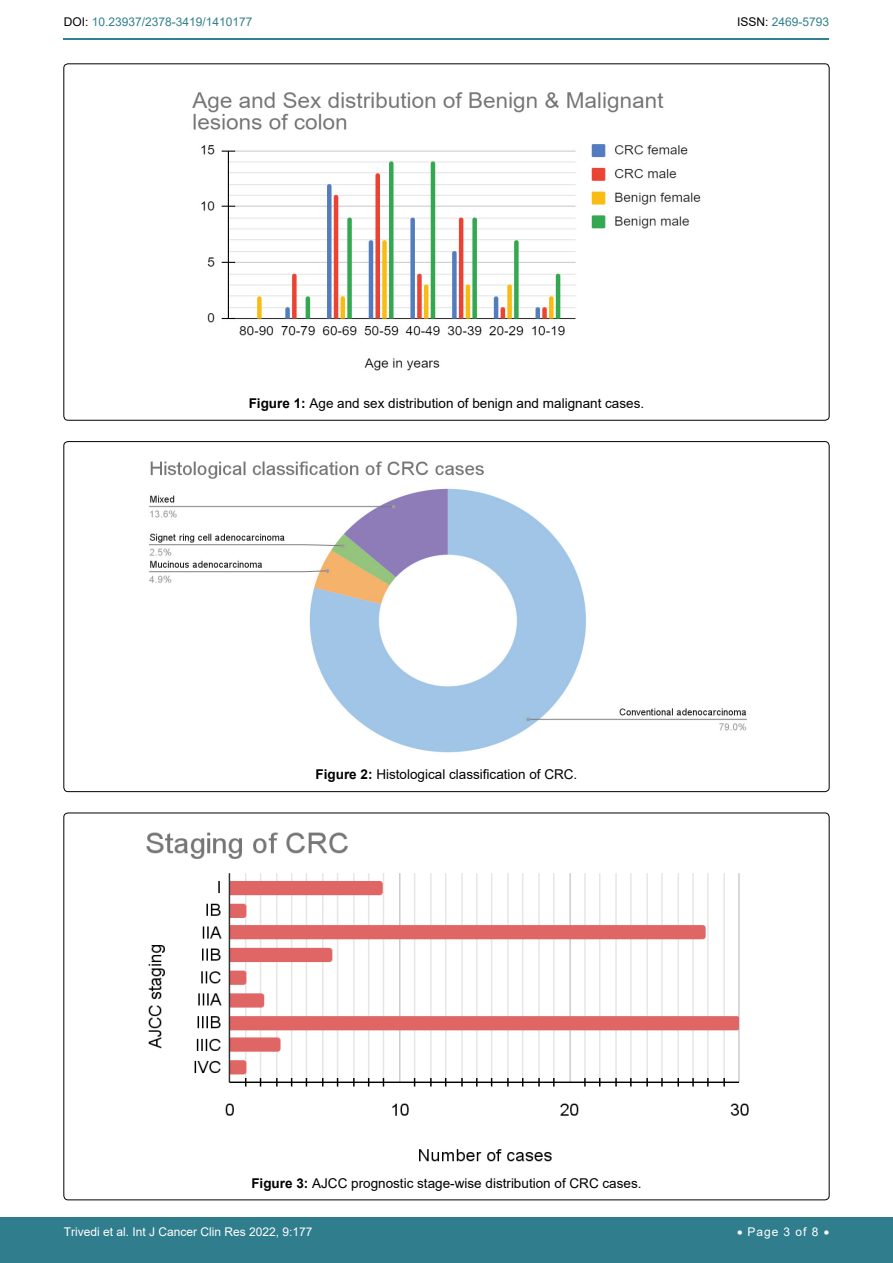
<style>
.page{position:relative;width:893px;height:1263px;background:#fff}
.page>*{position:absolute;margin:0;border:0;box-sizing:border-box;transform-origin:0 0}
.t1{font:13.5px "Arial";color:#000}
.t2{font:12px "Arial";color:#fff}
.t3{font:12px "Arial";color:#30808d}
.s1{color:#000}
.s2{font-weight:700}
</style>
<div class="page">
<div style="left:0;top:1217px;width:893px;height:46px;background:#307d8d"></div>
<hr style="left:64px;top:38px;width:765px;height:2px;background:#30808d">
<img style="left:192px;top:92px;width:509px;height:279px">
<img style="left:148px;top:461px;width:599px;height:292px">
<img style="left:146px;top:832px;width:603px;height:330px">
<p class="t3" style="left:64px;top:14px;width:190px"><span class="s1">DOI:</span> 10.23937/2378-3419/1410177</p>
<p class="t3" style="left:737px;top:14px;width:94px"><span class="s1">ISSN:</span> 2469-5793</p>
<p class="t1" style="left:249px;top:394px;width:397px"><span class="s2">Figure 1:</span> Age and sex distribution of benign and malignant cases.</p>
<p class="t1" style="left:316px;top:765px;width:263px"><span class="s2">Figure 2:</span> Histological classification of CRC.</p>
<p class="t1" style="left:251px;top:1174px;width:392px"><span class="s2">Figure 3:</span> AJCC prognostic stage-wise distribution of CRC cases.</p>
<p class="t2" style="left:64px;top:1223px;width:250px">Trivedi et al. Int J Cancer Clin Res 2022, 9:177</p>
<p class="t2" style="left:737px;top:1223px;width:94px">• Page 3 of 8 •</p>
</div>
